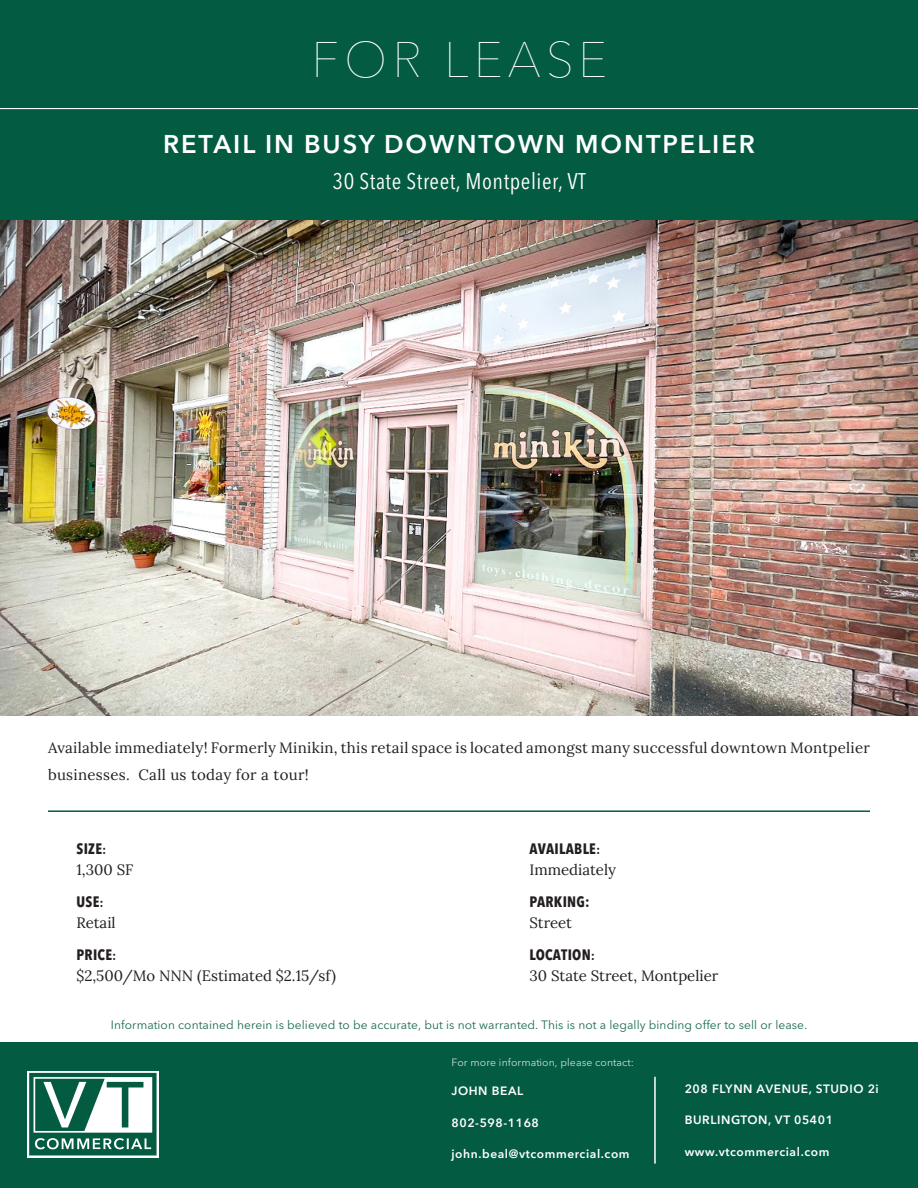
<style>
.page{position:relative;width:918px;height:1188px;background:#fff}
.page>*{position:absolute;margin:0;border:0;box-sizing:border-box;transform-origin:0 0}
.t1{font:100 49.5px "Avenir Next LT Pro";letter-spacing:.1em;color:#fff}
.t2{font:600 25.5px "Avenir Next LT Pro";letter-spacing:.075em;color:#fff}
.t3{font:condensed 22.5px "Avenir Next LT Pro";letter-spacing:.025em;color:#fff}
.t4{font:15px/27px "Lora";letter-spacing:.02em;color:#231f20}
.t5{font:15px "Lora";color:#231f20}
.t6{font:700 condensed 15px "Avenir Next LT Pro";letter-spacing:.02em;color:#231f20}
.t7{font:12px "Avenir Next LT Pro";letter-spacing:.005em;color:#1c6b55}
.t8{font:600 12px "Avenir Next LT Pro";letter-spacing:.05em;color:#fff}
.t9{font:10.5px "Avenir Next LT Pro";letter-spacing:.005em;color:#cdded9}
.s1{font-size:12px}
</style>
<div class="page">
<div style="left:0;top:0;width:918px;height:221px;background:#035b42"></div>
<img style="left:0;top:221px;width:918px;height:495px">
<hr style="left:0;top:108px;width:918px;height:1px;background:#fff">
<div style="left:0;top:1042px;width:918px;height:146px;background:#035b42"></div>
<svg style="left:27px;top:1071px;width:132px;height:87px"></svg>
<svg style="left:29px;top:1073px;width:128px;height:82px"></svg>
<hr style="left:654px;top:1077px;width:2px;height:87px;background:#fff">
<hr style="left:48px;top:810px;width:822px;height:2px;background:#035b42">
<h1 class="t1" style="left:312px;top:17px;width:297px">FOR LEASE</h1>
<h2 class="t2" style="left:163px;top:129px;width:593px">RETAIL IN BUSY DOWNTOWN MONTPELIER</h2>
<h3 class="t3" style="left:333px;top:168px;width:255px">30 State Street, Montpelier, VT</h3>
<p class="t4" style="left:48px;top:733px;width:824px">Available immediately! Formerly Minikin, this retail space is located amongst many successful downtown Montpelier businesses. Call us today for a tour!</p>
<p class="t6" style="left:76px;top:840px;width:31px">SIZE<span class="s1">:</span></p>
<p class="t4" style="left:76px;top:856px;width:58px">1,300 SF</p>
<p class="t6" style="left:76px;top:893px;width:28px">USE<span class="s1">:</span></p>
<p class="t4" style="left:76px;top:908px;width:41px">Retail</p>
<p class="t6" style="left:76px;top:946px;width:41px">PRICE<span class="s1">:</span></p>
<p class="t5" style="left:76px;top:964px;width:261px">$2,500/Mo NNN (Estimated $2.15/sf)</p>
<p class="t6" style="left:530px;top:840px;width:72px">AVAILABLE<span class="s1">:</span></p>
<p class="t5" style="left:530px;top:859px;width:88px">Immediately</p>
<p class="t6" style="left:530px;top:893px;width:62px">PARKING:</p>
<p class="t4" style="left:530px;top:908px;width:44px">Street</p>
<p class="t6" style="left:530px;top:946px;width:67px">LOCATION<span class="s1">:</span></p>
<p class="t5" style="left:530px;top:964px;width:190px">30 State Street, Montpelier</p>
<p class="t7" style="left:111px;top:1015px;width:698px">Information contained herein is believed to be accurate, but is not warranted. This is not a legally binding offer to sell or lease.</p>
<p class="t9" style="left:452px;top:1054px;width:184px">For more information, please contact:</p>
<p class="t8" style="left:452px;top:1084px;width:73px">JOHN BEAL</p>
<p class="t8" style="left:452px;top:1115px;width:89px">802-598-1168</p>
<p class="t8" style="left:452px;top:1147px;width:180px">john.beal@vtcommercial.com</p>
<p class="t8" style="left:685px;top:1081px;width:196px">208 FLYNN AVENUE, STUDIO 2i</p>
<p class="t8" style="left:685px;top:1113px;width:150px">BURLINGTON, VT 05401</p>
<p class="t8" style="left:685px;top:1144px;width:146px">www.vtcommercial.com</p>
</div>
